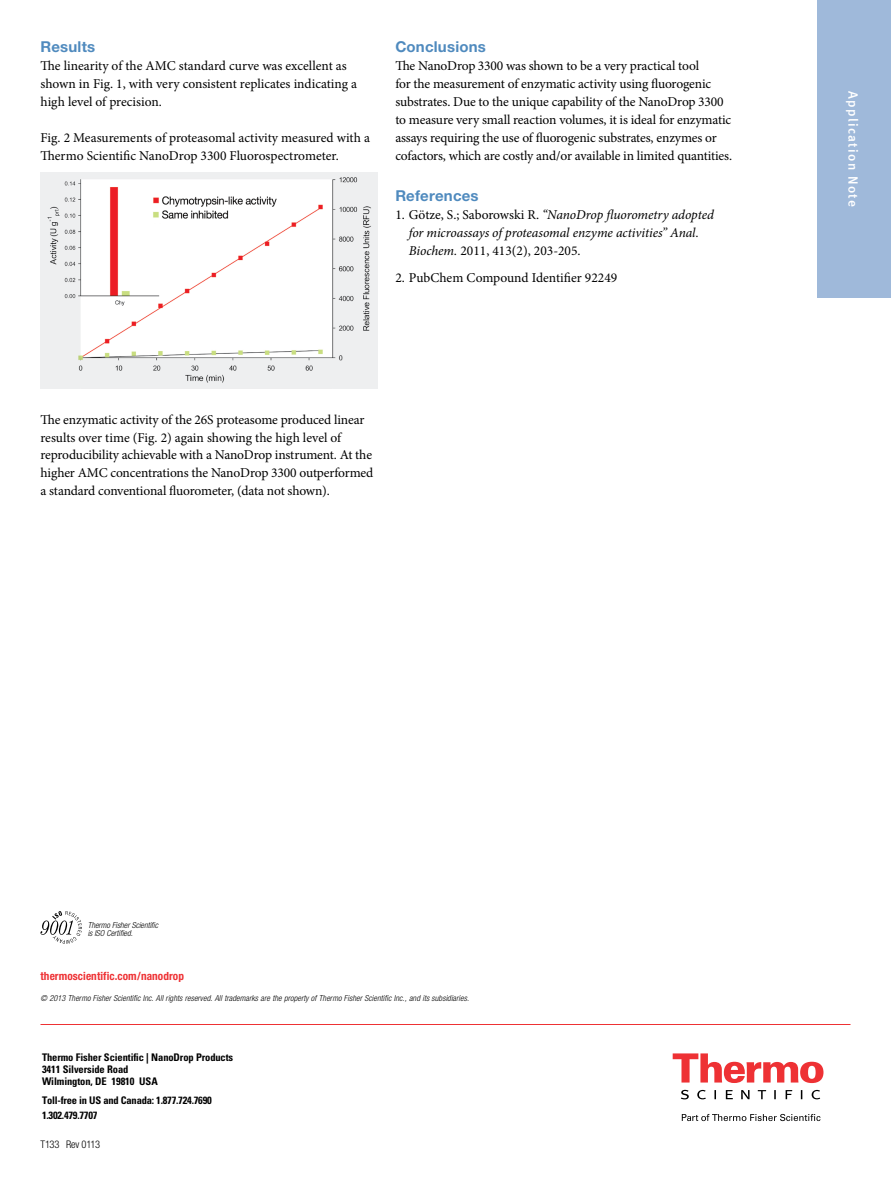
<style>
.page{position:relative;width:891px;height:1188px;background:#fff}
.page>*{position:absolute;margin:0;border:0;box-sizing:border-box;transform-origin:0 0}
.t1{font:700 15px "Helvetica Neue";letter-spacing:.015em;color:#4f8abe}
.t2{font:13.5px/18px "Minion Pro";letter-spacing:-.01em;color:#000}
.t3{font:italic 13.5px/18px "Minion Pro";letter-spacing:-.01em;color:#000}
.t4{font:13.5px "Meta Medium LF";letter-spacing:.1em;color:#fff}
.t5{font:700 condensed 11.25px "Helvetica Neue";letter-spacing:.005em;color:#ee3134}
.t6{font:700 condensed 10.5px/12px "Univers";letter-spacing:-.01em;color:#000}
.t7{font:300 condensed 10.5px "Helvetica Neue";letter-spacing:-.015em;color:#000}
.t8{font:italic 300 condensed 8.25px/8.6px "Helvetica Neue";letter-spacing:.01em;color:#000}
.s1{font-style:normal}
</style>
<div class="page">
<svg style="left:673px;top:1053px;width:150px;height:30px"></svg>
<svg style="left:681px;top:1090px;width:139px;height:9px"></svg>
<svg style="left:682px;top:1114px;width:139px;height:7px"></svg>
<svg style="left:40px;top:911px;width:42px;height:33px"></svg>
<div style="left:817px;top:0;width:74px;height:298px;background:#9fb9da"></div>
<hr style="left:40px;top:1024px;width:810px;height:1px;background:#ee3134">
<img style="left:40px;top:172px;width:337px;height:217px">
<p class="t1" style="left:40px;top:38px;width:56px">Results</p>
<p class="t2" style="left:40px;top:57px;width:318px">The linearity of the AMC standard curve was excellent as shown in Fig. 1, with very consistent replicates indicating a high level of precision.</p>
<p class="t2" style="left:40px;top:129px;width:331px">Fig. 2 Measurements of proteasomal activity measured with a<br>Thermo Scientific NanoDrop 3300 Fluorospectrometer.</p>
<p class="t1" style="left:395px;top:38px;width:92px">Conclusions</p>
<p class="t2" style="left:395px;top:57px;width:338px">The NanoDrop 3300 was shown to be a very practical tool<br>for the measurement of enzymatic activity using fluorogenic substrates. Due to the unique capability of the NanoDrop 3300 to measure very small reaction volumes, it is ideal for enzymatic assays requiring the use of fluorogenic substrates, enzymes or cofactors, which are costly and/or available in limited quantities.</p>
<p class="t1" style="left:395px;top:186px;width:85px">References</p>
<p class="t3" style="left:409px;top:205px;width:307px;text-indent:-14px"><span class="s1">1. Götze, S.; Saborowski R.</span> “NanoDrop fluorometry adopted for microassays of proteasomal enzyme activities” Anal.<br>Biochem. <span class="s1">2011, 413(2), 203-205.</span></p>
<p class="t2" style="left:395px;top:268px;width:223px">2. PubChem Compound Identifier 92249</p>
<p class="t2" style="left:40px;top:410px;width:334px">The enzymatic activity of the 26S proteasome produced linear results over time (Fig. 2) again showing the high level of reproducibility achievable with a NanoDrop instrument. At the higher AMC concentrations the NanoDrop 3300 outperformed a standard conventional fluorometer, (data not shown).</p>
<p class="t4" style="left:861px;top:91px;width:117px;rotate:90deg">Application Note</p>
<p class="t8" style="left:88px;top:920px;width:72px">Thermo Fisher Scientific is ISO Certified.</p>
<p class="t5" style="left:40px;top:969px;width:145px">thermoscientific.com/nanodrop</p>
<p class="t8" style="left:40px;top:994px;width:430px">© 2013 Thermo Fisher Scientific Inc. All rights reserved. All trademarks are the property of Thermo Fisher Scientific Inc., and its subsidiaries.</p>
<p class="t6" style="left:42px;top:1051px;width:193px">Thermo Fisher Scientific | NanoDrop Products<br>3411 Silverside Road<br>Wilmington, DE 19810 USA</p>
<p class="t6" style="left:42px;top:1093px;width:171px;line-height:15px">Toll-free in US and Canada: 1.877.724.7690<br>1.302.479.7707</p>
<p class="t7" style="left:40px;top:1138px;width:61px">T133 Rev 0113</p>
</div>
